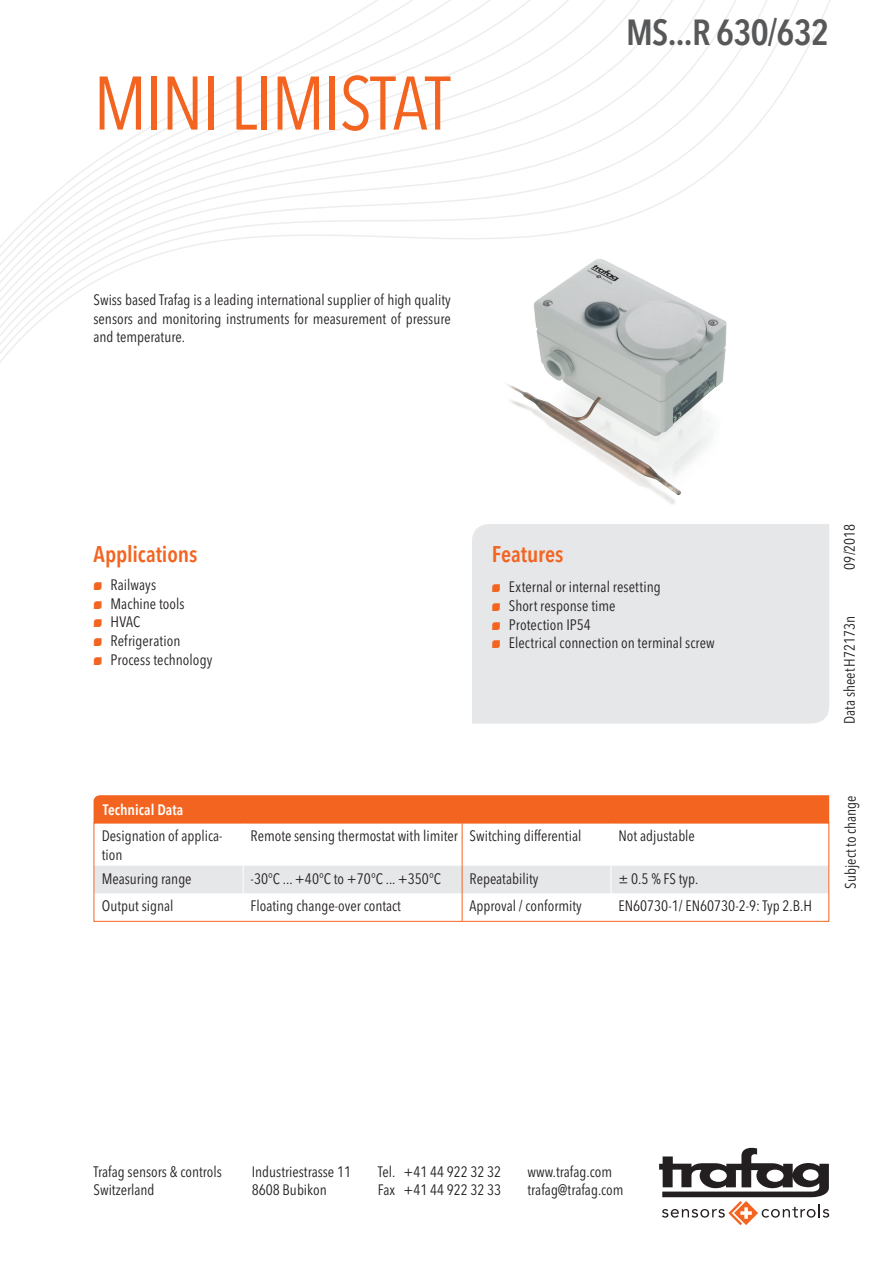
<style>
.page{position:relative;width:893px;height:1263px;background:#fff}
.page>*{position:absolute;margin:0;border:0;box-sizing:border-box;transform-origin:0 0}
.t1{font:condensed 75px "Avenir Next LT Pro";letter-spacing:-.02em;color:#f36421}
.t2{font:600 condensed 36px "Avenir Next LT Pro";letter-spacing:-.02em;color:#57585a}
.t3{font:600 condensed 22.5px "Avenir Next LT Pro";letter-spacing:-.005em;color:#f36421}
.t4{font:condensed 15px/18.8px "Avenir Next LT Pro";color:#231f20}
.t5{font:600 condensed 15px "Avenir Next LT Pro";color:#fff}
.s1{font-family:"Trafag Pictos";font-stretch:normal;font-size:10.5px;color:#f36421}
</style>
<div class="page">
<svg style="left:659px;top:1148px;width:170px;height:77px"></svg>
<svg style="left:0;top:0;width:830px;height:363px"></svg>
<div style="left:472px;top:524px;width:357px;height:199px;background:#e6e7e9"></div>
<img style="left:471px;top:232px;width:314px;height:314px">
<div style="left:94px;top:795px;width:735px;height:27px;background:#f36421"></div>
<hr style="left:462px;top:823px;width:1px;height:43px;background:#f36421">
<svg style="left:96px;top:866px;width:731px;height:54px"></svg>
<div style="left:94px;top:822px;width:735px;height:100px;border:1px solid #f36421"></div>
<h1 class="t1" style="left:94px;top:58px;width:358px">Mini Limistat</h1>
<p class="t4" style="left:94px;top:290px;width:359px;text-align:justify">Swiss based Trafag is a leading international supplier of high quality sensors and monitoring instruments for measurement of pressure and temperature.</p>
<h2 class="t2" style="left:626px;top:10px;width:205px">MS...R 630/632</h2>
<h3 class="t3" style="left:94px;top:540px;width:105px">Applications</h3>
<p class="t4" style="left:94px;top:575px;width:120px"><span class="s1">N</span> Railways<br><span class="s1">N</span> Machine tools<br><span class="s1">N</span> HVAC<br><span class="s1">N</span> Refrigeration<br><span class="s1">N</span> Process technology</p>
<h3 class="t3" style="left:492px;top:541px;width:73px">Features</h3>
<p class="t4" style="left:492px;top:577px;width:225px"><span class="s1">N</span> External or internal resetting<br><span class="s1">N</span> Short response time<br><span class="s1">N</span> Protection I P54<br><span class="s1">N</span> Electrical connection on terminal screw</p>
<p class="t5" style="left:103px;top:800px;width:82px">Technical Data</p>
<p class="t4" style="left:102px;top:827px;width:122px">Designation of applica&shy;tion</p>
<p class="t4" style="left:251px;top:827px;width:332px">Remote sensing thermostat with limiter Switching differential</p>
<p class="t4" style="left:618px;top:827px;width:78px">Not adjustable</p>
<p class="t4" style="left:102px;top:869px;width:91px">Measuring range</p>
<p class="t4" style="left:251px;top:869px;width:192px">-30°C ... +40°C to +70°C ... +350°C</p>
<p class="t4" style="left:470px;top:869px;width:70px">Repeatability</p>
<p class="t4" style="left:618px;top:869px;width:81px">± 0.5 % FS typ.</p>
<p class="t4" style="left:102px;top:897px;width:73px">Output signal</p>
<p class="t4" style="left:251px;top:897px;width:152px">Floating change-over contact</p>
<p class="t4" style="left:470px;top:897px;width:114px">Approval / conformity</p>
<p class="t4" style="left:618px;top:897px;width:195px">EN60730-1/ EN60730-2-9: Typ 2.B.H</p>
<p class="t4" style="left:840px;top:570px;width:48px;rotate:-90deg">09/2018</p>
<p class="t4" style="left:840px;top:724px;width:109px;rotate:-90deg">Data sheetH72173n</p>
<p class="t4" style="left:841px;top:889px;width:95px;rotate:-90deg">Subject to change</p>
<p class="t4" style="left:94px;top:1162px;width:130px">Trafag sensors &amp; controls<br>Switzerland</p>
<p class="t4" style="left:252px;top:1162px;width:101px">Industriestrasse 11<br>8608 Bubikon</p>
<p class="t4" style="left:378px;top:1162px;width:125px">Tel. +41 44 922 32 32<br>Fax +41 44 922 32 33</p>
<p class="t4" style="left:528px;top:1162px;width:98px">www.trafag.com trafag@trafag.com</p>
</div>
